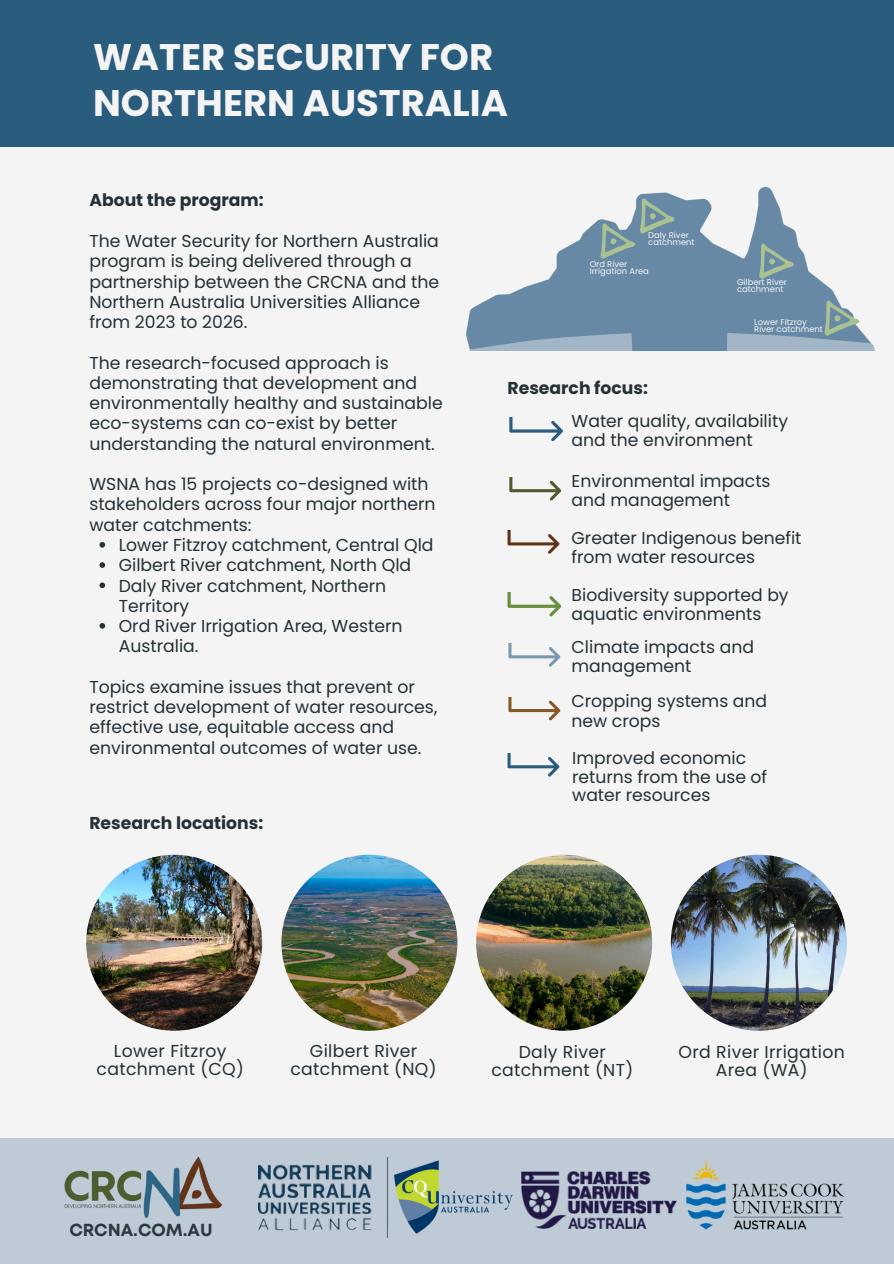
<style>
.page{position:relative;width:894px;height:1264px;background:#fff}
.page>*{position:absolute;margin:0;border:0;box-sizing:border-box;transform-origin:0 0}
.t1{font:700 37.05px/46.2px "Poppins";color:#f4f4f4}
.t2{font:700 17.4px "Mont";color:#2a383f}
.t3{font:17.25px/20.2px "Poppins";color:#243137}
.t4{font:17.25px/18px "Poppins";letter-spacing:.02em;color:#243137;text-align:center}
.t5{font:700 17.25px "Poppins";color:#243137}
.t6{font:8.4px/6.9px "Poppins";color:#f4f4f4}
</style>
<div class="page">
<div style="left:0;top:0;width:893px;height:1263px;background:#f4f4f4"></div>
<svg style="left:99px;top:542px;width:6px;height:5px"></svg>
<svg style="left:99px;top:562px;width:6px;height:6px"></svg>
<svg style="left:99px;top:582px;width:6px;height:6px"></svg>
<svg style="left:99px;top:623px;width:6px;height:5px"></svg>
<svg style="left:507px;top:592px;width:54px;height:24px"></svg>
<svg style="left:508px;top:643px;width:52px;height:23px"></svg>
<svg style="left:508px;top:697px;width:52px;height:23px"></svg>
<svg style="left:509px;top:417px;width:54px;height:24px"></svg>
<svg style="left:507px;top:530px;width:52px;height:23px"></svg>
<svg style="left:509px;top:477px;width:52px;height:23px"></svg>
<svg style="left:507px;top:753px;width:52px;height:23px"></svg>
<img style="left:466px;top:186px;width:409px;height:164px">
<svg style="left:585px;top:195px;width:91px;height:75px"></svg>
<svg style="left:744px;top:240px;width:51px;height:50px;background:#7695a4"></svg>
<svg style="left:809px;top:297px;width:51px;height:50px;background:#8da6b1"></svg>
<div style="left:0;top:1138px;width:893px;height:125px;background:#becbd6"></div>
<img style="left:64px;top:1156px;width:158px;height:62px">
<img style="left:686px;top:1158px;width:159px;height:72px">
<img style="left:394px;top:1160px;width:119px;height:74px">
<img style="left:521px;top:1171px;width:155px;height:57px">
<img style="left:259px;top:1157px;width:130px;height:80px">
<div style="left:0;top:0;width:893px;height:147px;background:#295c7d"></div>
<img style="left:476px;top:854px;width:176px;height:176px;border-radius:50%">
<img style="left:670px;top:854px;width:176px;height:176px;border-radius:50%">
<img style="left:281px;top:854px;width:176px;height:176px;border-radius:50%">
<img style="left:86px;top:854px;width:176px;height:176px;border-radius:50%">
<p class="t1" style="left:93px;top:34px;width:416px">WATER SECURITY FOR<br>NORTHERN AUSTRALIA</p>
<h4 class="t5" style="left:89px;top:188px;width:176px">About the program:</h4>
<h1 class="t3" style="left:89px;top:231px;width:351px">The Water Security for Northern Australia program is being delivered through a partnership between the CRCNA and the Northern Australia Universities Alliance from 2023 to 2026.</h1>
<h3 class="t3" style="left:89px;top:352px;width:355px">The research-focused approach is demonstrating that development and environmentally healthy and sustainable eco-systems can co-exist by better understanding the natural environment.</h3>
<h4 class="t3" style="left:89px;top:474px;width:347px">WSNA has 15 projects co-designed with stakeholders across four major northern water catchments:</h4>
<h4 class="t3" style="left:119px;top:535px;width:316px">Lower Fitzroy catchment, Central Qld</h4>
<h4 class="t3" style="left:119px;top:555px;width:294px">Gilbert River catchment, North Qld</h4>
<p class="t3" style="left:119px;top:575px;width:269px">Daly River catchment, Northern<br>Territory</p>
<p class="t3" style="left:119px;top:616px;width:285px">Ord River Irrigation Area, Western<br>Australia.</p>
<p class="t3" style="left:89px;top:676px;width:349px">Topics examine issues that prevent or restrict development of water resources, effective use, equitable access and environmental outcomes of water use.</p>
<p class="t5" style="left:89px;top:810px;width:175px">Research locations:</p>
<p class="t6" style="left:648px;top:232px;width:48px">Daly River catchment</p>
<p class="t6" style="left:589px;top:260px;width:61px">Ord River<br>Irrigation Area</p>
<p class="t5" style="left:507px;top:376px;width:142px">Research focus:</p>
<p class="t6" style="left:736px;top:278px;width:51px">Gilbert River catchment</p>
<p class="t6" style="left:754px;top:319px;width:54px">Lower Fitzroy</p>
<p class="t6" style="left:754px;top:326px;width:70px">River catchment</p>
<h3 class="t3" style="left:571px;top:411px;width:218px;line-height:19px">Water quality, availability and the environment</h3>
<p class="t3" style="left:571px;top:472px;width:200px;line-height:18.5px">Environmental impacts and management</p>
<h4 class="t3" style="left:571px;top:529px;width:231px;line-height:18.5px">Greater Indigenous benefit from water resources</h4>
<h4 class="t3" style="left:571px;top:586px;width:218px;line-height:18.5px">Biodiversity supported by aquatic environments</h4>
<p class="t3" style="left:571px;top:637px;width:184px;line-height:19px">Climate impacts and management</p>
<h4 class="t3" style="left:571px;top:692px;width:197px;line-height:19px">Cropping systems and new crops</h4>
<p class="t3" style="left:572px;top:749px;width:196px;line-height:18.5px">Improved economic returns from the use of water resources</p>
<p class="t4" style="left:96px;top:1042px;width:149px">Lower Fitzroy catchment (CQ)</p>
<h3 class="t4" style="left:290px;top:1042px;width:148px">Gilbert River catchment (NQ)</h3>
<p class="t4" style="left:491px;top:1042px;width:143px">Daly River catchment (NT)</p>
<h4 class="t4" style="left:678px;top:1042px;width:168px">Ord River Irrigation<br>Area (WA)</h4>
<p class="t2" style="left:69px;top:1223px;width:145px">CRCNA.COM.AU</p>
</div>
